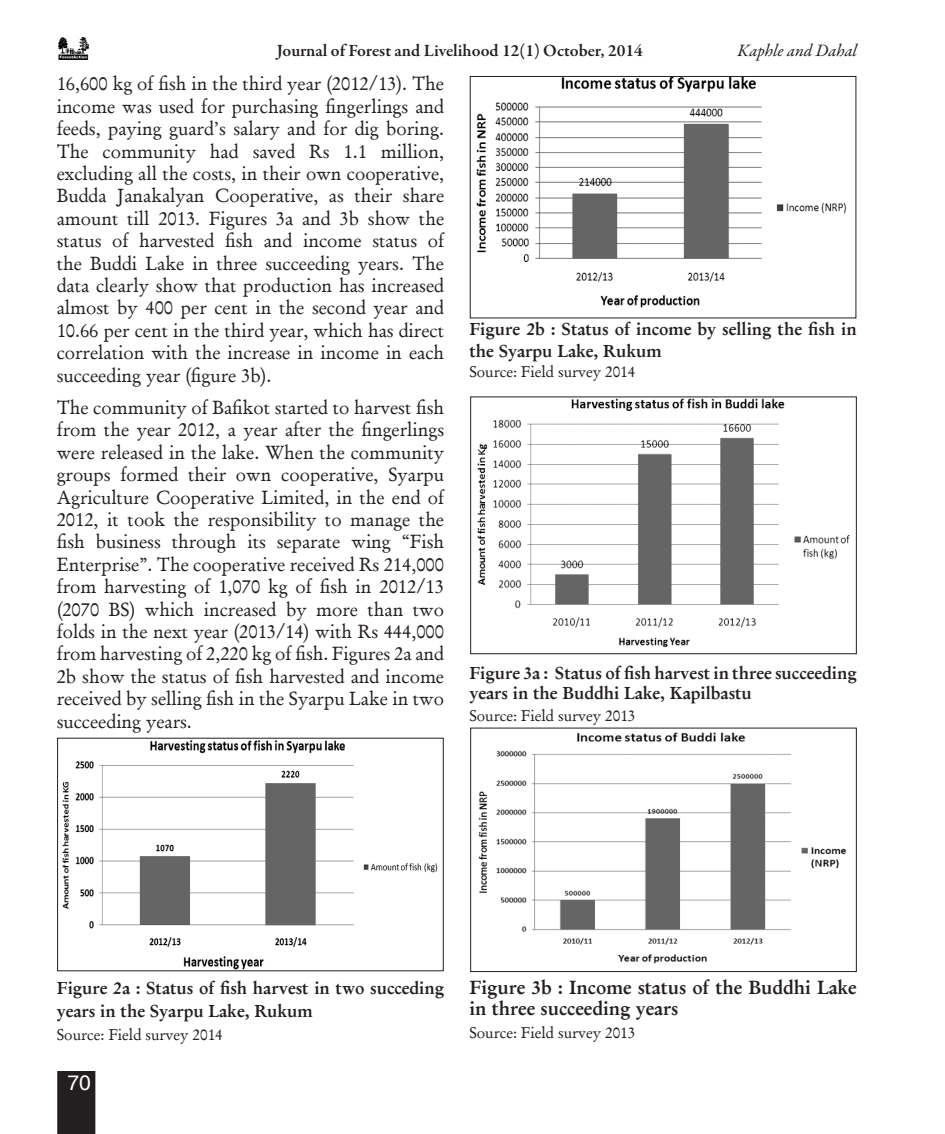
<style>
.page{position:relative;width:945px;height:1134px;background:#fff}
.page>*{position:absolute;margin:0;border:0;box-sizing:border-box;transform-origin:0 0}
.t1{font:21px "Helvetica";color:#fff}
.inside_matter{font:19.25px/22.4px "Garamond Antiqua";color:#231f20;text-align:justify}
.inside_matter-2{font:600 19.25px/21px "Garamond";color:#231f20}
.inside_matter-3{font:600 17.5px/22.8px "Garamond";color:#231f20}
.t2{font:600 17.5px "Garamond Premr Pro";color:#231f20}
.t3{font:italic 17.5px "Garamond Premr Pro";color:#231f20}
.inside_matter-4{font:15.75px "Garamond Antiqua";color:#231f20}
</style>
<div class="page">
<div style="left:57px;top:1071px;width:38px;height:63px;background:#231f20"></div>
<img style="left:58px;top:37px;width:30px;height:23px">
<img style="left:57px;top:740px;width:382px;height:232px">
<div style="left:57px;top:738px;width:387px;height:233px;border:1px solid #231f20"></div>
<img style="left:478px;top:732px;width:369px;height:232px">
<img style="left:477px;top:398px;width:373px;height:250px">
<img style="left:469px;top:76px;width:388px;height:235px">
<div style="left:470px;top:396px;width:387px;height:258px;border:1px solid #231f20"></div>
<div style="left:470px;top:76px;width:386px;height:242px;border:1px solid #231f20"></div>
<div style="left:470px;top:728px;width:387px;height:244px;border:1px solid #231f20"></div>
<p class="t2" style="left:277px;top:40px;width:368px">Journal of Forest and Livelihood 12(1) October, 2014</p>
<p class="t3" style="left:738px;top:40px;width:121px">Kaphle and Dahal</p>
<p class="inside_matter" style="left:57px;top:72px;width:389px">16,600 kg of fish in the third year (2012/13). The income was used for purchasing fingerlings and feeds, paying guard’s salary and for dig boring.<br>The community had saved Rs 1.1 million, excluding all the costs, in their own cooperative, Budda Janakalyan Cooperative, as their share amount till 2013. Figures 3a and 3b show the status of harvested fish and income status of the Buddi Lake in three succeeding years. The data clearly show that production has increased almost by 400 per cent in the second year and 10.66 per cent in the third year, which has direct correlation with the increase in income in each succeeding year (figure 3b).</p>
<p class="inside_matter" style="left:57px;top:396px;width:389px">The community of Bafikot started to harvest fish from the year 2012, a year after the fingerlings were released in the lake. When the community groups formed their own cooperative, Syarpu Agriculture Cooperative Limited, in the end of 2012, it took the responsibility to manage the fish business through its separate wing “Fish Enterprise”. The cooperative received Rs 214,000 from harvesting of 1,070 kg of fish in 2012/13 (2070 BS) which increased by more than two folds in the next year (2013/14) with Rs 444,000 from harvesting of 2,220 kg of fish. Figures 2a and 2b show the status of fish harvested and income received by selling fish in the Syarpu Lake in two succeeding years.</p>
<p class="inside_matter-3" style="left:469px;top:317px;width:389px">Figure 2b : Status of income by selling the fish in the Syarpu Lake, Rukum</p>
<p class="inside_matter-4" style="left:469px;top:361px;width:168px">Source: Field survey 2014</p>
<p class="inside_matter-3" style="left:469px;top:662px;width:389px;line-height:20.1px">Figure 3a : Status of fish harvest in three succeeding years in the Buddhi Lake, Kapilbastu</p>
<p class="inside_matter-4" style="left:469px;top:706px;width:168px">Source: Field survey 2013</p>
<p class="inside_matter-3" style="left:57px;top:977px;width:389px">Figure 2a : Status of fish harvest in two succeding years in the Syarpu Lake, Rukum</p>
<p class="inside_matter-4" style="left:57px;top:1024px;width:168px">Source: Field survey 2014</p>
<p class="t1" style="left:68px;top:1070px;width:25px">70</p>
<p class="inside_matter-2" style="left:469px;top:977px;width:389px">Figure 3b : Income status of the Buddhi Lake in three succeeding years</p>
<p class="inside_matter-4" style="left:469px;top:1023px;width:168px">Source: Field survey 2013</p>
</div>
